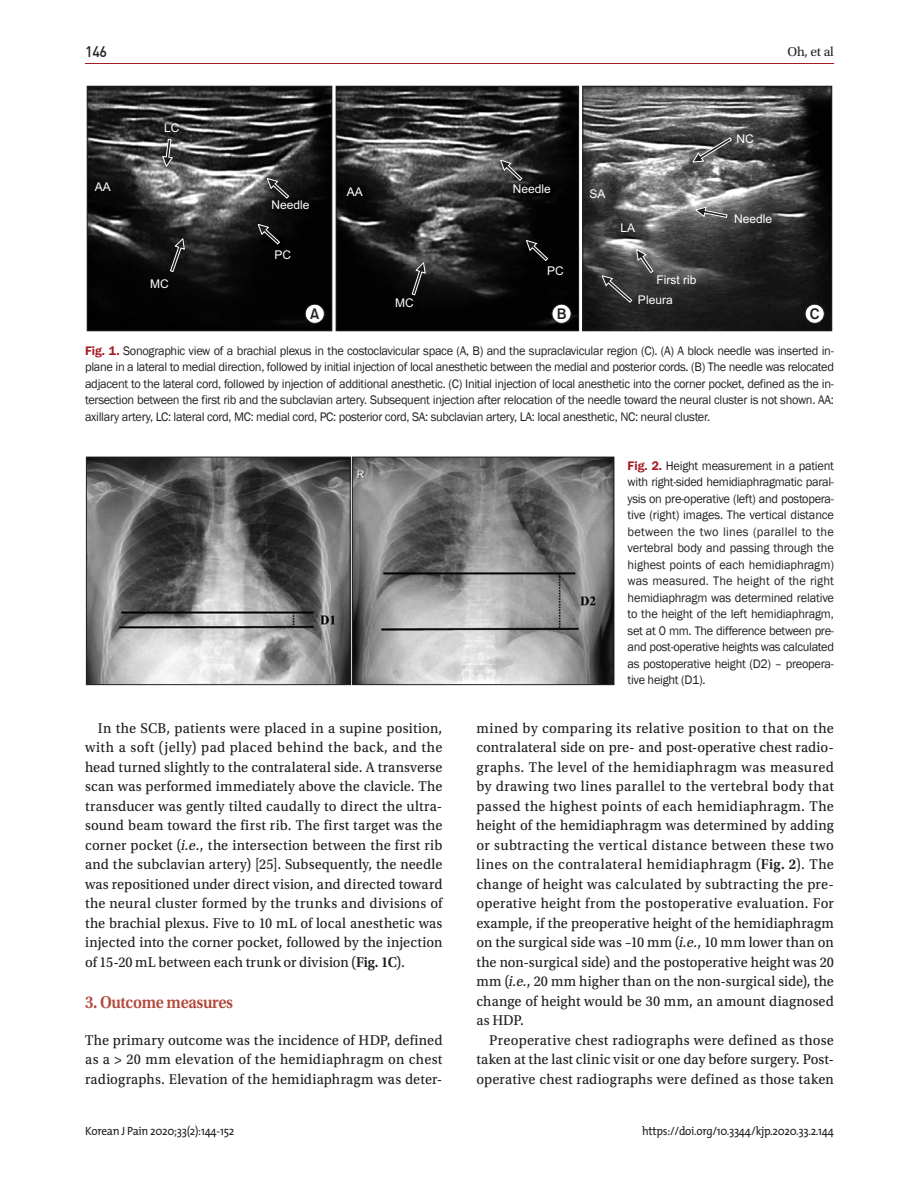
<style>
.page{position:relative;width:919px;height:1191px;background:#fff}
.page>*{position:absolute;margin:0;border:0;box-sizing:border-box;transform-origin:0 0}
.t1{font:600 18px "Utopia Std";letter-spacing:-.02em;color:#b24a3b;scale:.9 1}
.t2{font:15px/19.5px "Utopia Std Capt";letter-spacing:.005em;color:#231f20;text-align:justify;scale:.94 1}
.t3{font:15px "Dinmed";color:#231f20;scale:.95 1}
.t4{font:15px "Gothic 725 BT Bold A";color:#231f20}
.t5{font:13.5px "Utopia Std";color:#231f20}
.t6{font:12.75px/16.5px "Franklin Gothic";letter-spacing:-.025em;color:#231f20;text-align:justify}
.t7{font:12px "The Mix";letter-spacing:-.025em;color:#231f20;scale:.95 1}
.t8{font:12px/20px "Arial";color:#fff}
.s1{font-weight:600;color:#a51d23}
.s2{font-style:italic}
.s3{font-family:"Utopia Std";font-weight:600}
</style>
<div class="page">
<hr style="left:85px;top:64px;width:748px;height:1px;background:#a51d23">
<svg style="left:87px;top:86px;width:745px;height:245px;background:#363535"></svg>
<svg style="left:161px;top:138px;width:13px;height:29px"></svg>
<svg style="left:266px;top:174px;width:24px;height:25px"></svg>
<svg style="left:257px;top:220px;width:23px;height:25px"></svg>
<svg style="left:169px;top:238px;width:16px;height:35px"></svg>
<svg style="left:411px;top:262px;width:15px;height:34px"></svg>
<svg style="left:525px;top:236px;width:23px;height:26px"></svg>
<svg style="left:499px;top:155px;width:24px;height:26px"></svg>
<svg style="left:692px;top:137px;width:40px;height:28px"></svg>
<svg style="left:694px;top:206px;width:34px;height:12px"></svg>
<svg style="left:601px;top:237px;width:53px;height:66px;background:#595858"></svg>
<svg style="left:86px;top:456px;width:528px;height:229px;background:#808080"></svg>
<p class="t3" style="left:85px;top:42px;width:25px">146</p>
<p class="t8" style="left:95px;top:178px;width:18px">AA</p>
<p class="t8" style="left:164px;top:119px;width:17px">LC</p>
<p class="t8" style="left:150px;top:274px;width:20px">MC</p>
<p class="t8" style="left:271px;top:196px;width:40px">Needle</p>
<p class="t8" style="left:274px;top:246px;width:18px">PC</p>
<p class="t8" style="left:347px;top:183px;width:18px">AA</p>
<p class="t8" style="left:512px;top:180px;width:40px">Needle</p>
<p class="t8" style="left:589px;top:185px;width:18px">SA</p>
<p class="t8" style="left:620px;top:219px;width:16px">LA</p>
<p class="t5" style="left:787px;top:44px;width:48px">Oh, et al</p>
<p class="t8" style="left:736px;top:130px;width:19px">NC</p>
<p class="t8" style="left:734px;top:209px;width:40px">Needle</p>
<p class="t8" style="left:547px;top:262px;width:18px">PC</p>
<p class="t8" style="left:638px;top:271px;width:60px;text-indent:18px">First rib<br>Pleura</p>
<p class="t8" style="left:395px;top:294px;width:20px">MC</p>
<p class="t4" style="left:310px;top:305px;width:11px">A</p>
<p class="t4" style="left:556px;top:305px;width:11px">B</p>
<p class="t4" style="left:809px;top:305px;width:11px">C</p>
<p class="t6" style="left:85px;top:342px;width:750px"><span class="s1">Fig. 1.</span> Sonographic view of a brachial plexus in the costoclavicular space (A, B) and the supraclavicular region (C). (A) A block needle was inserted in&shy;plane in a lateral to medial direction, followed by initial injection of local anesthetic between the medial and posterior cords. (B) The needle was relocated adjacent to the lateral cord, followed by injection of additional anesthetic. (C) Initial injection of local anesthetic into the corner pocket, defined as the in&shy;tersection between the first rib and the subclavian artery. Subsequent injection after relocation of the needle toward the neural cluster is not shown. AA: axillary artery, LC: lateral cord, MC: medial cord, PC: posterior cord, SA: subclavian artery, LA: local anesthetic, NC: neural cluster.</p>
<p class="t6" style="left:627px;top:457px;width:208px"><span class="s1">Fig. 2.</span> Height measurement in a patient with right-sided hemidiaphragmatic paral&shy;ysis on pre-operative (left) and postopera&shy;tive (right) images. The vertical distance between the two lines (parallel to the vertebral body and passing through the highest points of each hemidiaphragm) was measured. The height of the right hemidiaphragm was determined relative to the height of the left hemidiaphragm, set at 0 mm. The difference between pre&shy;and post-operative heights was calculated as postoperative height (D2) – preopera&shy;tive height (D1).</p>
<p class="t2" style="left:85px;top:718px;width:382px;text-indent:13px">In the SCB, patients were placed in a supine position, with a soft (jelly) pad placed behind the back, and the head turned slightly to the contralateral side. A transverse scan was performed immediately above the clavicle. The transducer was gently tilted caudally to direct the ultra&shy;sound beam toward the first rib. The first target was the corner pocket (<span class="s2">i.e.</span>, the intersection between the first rib and the subclavian artery) [25]. Subsequently, the needle was repositioned under direct vision, and directed toward the neural cluster formed by the trunks and divisions of the brachial plexus. Five to 10 mL of local anesthetic was injected into the corner pocket, followed by the injection of 15-20 mL between each trunk or division (<span class="s3">Fig. 1C</span>).</p>
<p class="t1" style="left:85px;top:992px;width:166px">3. Outcome measures</p>
<p class="t2" style="left:85px;top:1030px;width:381px">The primary outcome was the incidence of HDP, defined as a &gt; 20 mm elevation of the hemidiaphragm on chest radiographs. Elevation of the hemidiaphragm was deter-</p>
<p class="t2" style="left:476px;top:718px;width:381px">mined by comparing its relative position to that on the contralateral side on pre- and post-operative chest radio&shy;graphs. The level of the hemidiaphragm was measured by drawing two lines parallel to the vertebral body that passed the highest points of each hemidiaphragm. The height of the hemidiaphragm was determined by adding or subtracting the vertical distance between these two lines on the contralateral hemidiaphragm (<span class="s3">Fig. 2</span>). The change of height was calculated by subtracting the pre&shy;operative height from the postoperative evaluation. For example, if the preoperative height of the hemidiaphragm on the surgical side was –10 mm (<span class="s2">i.e.</span>, 10 mm lower than on the non-surgical side) and the postoperative height was 20 mm (<span class="s2">i.e.</span>, 20 mm higher than on the non-surgical side), the change of height would be 30 mm, an amount diagnosed as HDP.</p>
<p class="t2" style="left:476px;top:1030px;width:381px;text-indent:13px">Preoperative chest radiographs were defined as those taken at the last clinic visit or one day before surgery. Post&shy;operative chest radiographs were defined as those taken</p>
<p class="t7" style="left:85px;top:1121px;width:158px">Korean J Pain 2020;33(2):144-152</p>
<p class="t7" style="left:642px;top:1121px;width:203px">https://doi.org/10.3344/kjp.2020.33.2.144</p>
</div>
